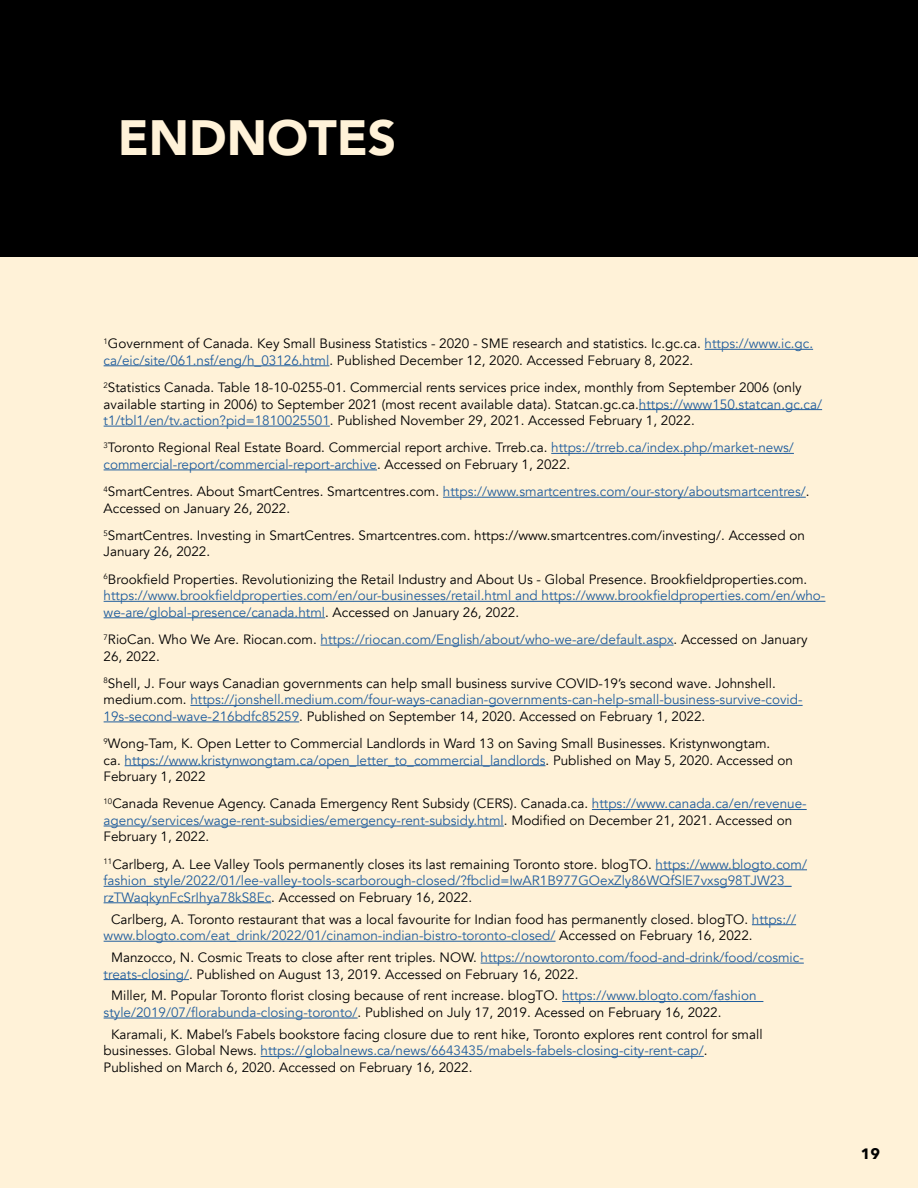
<style>
.page{position:relative;width:918px;height:1188px;background:#fff2d8}
.page>*{position:absolute;margin:0;border:0;box-sizing:border-box;transform-origin:0 0}
.t1{font:900 49.5px "Avenir";color:#fff2d8}
.t2{font:700 15px "Avenir Next";color:#000101}
.t3{font:13.5px/16.5px "Avenir";color:#000}
.t4{font:13.5px/16.5px "Avenir";color:#215e9e}
.s1{color:#215e9e}
.s2{color:#000}
</style>
<div class="page">
<hr style="left:705px;top:349px;width:108px;height:1px;background:#215e9e">
<hr style="left:104px;top:365px;width:225px;height:1px;background:#215e9e">
<hr style="left:639px;top:409px;width:183px;height:1px;background:#215e9e">
<hr style="left:104px;top:426px;width:226px;height:1px;background:#215e9e">
<hr style="left:551px;top:453px;width:243px;height:1px;background:#215e9e">
<hr style="left:104px;top:470px;width:273px;height:1px;background:#215e9e">
<hr style="left:443px;top:497px;width:363px;height:1px;background:#215e9e">
<hr style="left:104px;top:601px;width:721px;height:1px;background:#215e9e">
<hr style="left:104px;top:617px;width:221px;height:1px;background:#215e9e">
<hr style="left:321px;top:645px;width:353px;height:1px;background:#215e9e">
<hr style="left:190px;top:705px;width:613px;height:1px;background:#215e9e">
<hr style="left:104px;top:722px;width:195px;height:1px;background:#215e9e">
<hr style="left:125px;top:765px;width:421px;height:1px;background:#215e9e">
<hr style="left:592px;top:809px;width:215px;height:1px;background:#215e9e">
<hr style="left:104px;top:826px;width:400px;height:1px;background:#215e9e">
<hr style="left:656px;top:869px;width:151px;height:1px;background:#215e9e">
<hr style="left:104px;top:886px;width:688px;height:1px;background:#215e9e">
<hr style="left:104px;top:902px;width:167px;height:1px;background:#215e9e">
<hr style="left:752px;top:924px;width:44px;height:1px;background:#215e9e">
<hr style="left:104px;top:941px;width:452px;height:1px;background:#215e9e">
<hr style="left:481px;top:963px;width:323px;height:1px;background:#215e9e">
<hr style="left:104px;top:979px;width:85px;height:1px;background:#215e9e">
<hr style="left:562px;top:1001px;width:201px;height:1px;background:#215e9e">
<hr style="left:104px;top:1018px;width:254px;height:1px;background:#215e9e">
<hr style="left:261px;top:1056px;width:443px;height:1px;background:#215e9e">
<div style="left:0;top:0;width:918px;height:256px;background:#000"></div>
<h1 class="t1" style="left:118px;top:96px;width:280px">ENDNOTES</h1>
<p class="t3" style="left:104px;top:336px;width:711px"><sup>1</sup>Government of Canada. Key Small Business Statistics - 2020 - SME research and statistics. Ic.gc.ca. <span class="s1">https://www.ic.gc. ca/eic/site/061.nsf/eng/h_03126.html</span>. Published December 12, 2020. Accessed February 8, 2022.</p>
<p class="t3" style="left:104px;top:379px;width:720px"><sup>2</sup>Statistics Canada. Table 18-10-0255-01. Commercial rents services price index, monthly from September 2006 (only available starting in 2006) to September 2021 (most recent available data). Statcan.gc.ca.<span class="s1">https://www150.statcan.gc.ca/ t1/tbl1/en/tv.action?pid=1810025501</span>. Published November 29, 2021. Accessed February 1, 2022.</p>
<p class="t3" style="left:104px;top:440px;width:692px"><sup>3</sup>Toronto Regional Real Estate Board. Commercial report archive. Trreb.ca. <span class="s1">https://trreb.ca/index.php/market-news/ commercial-report/commercial-report-archive</span>. Accessed on February 1, 2022.</p>
<p class="t3" style="left:104px;top:484px;width:707px"><sup>4</sup>SmartCentres. About SmartCentres. Smartcentres.com. <span class="s1">https://www.smartcentres.com/our-story/aboutsmartcentres/</span>.<br>Accessed on January 26, 2022.</p>
<p class="t3" style="left:104px;top:527px;width:703px"><sup>5</sup>SmartCentres. Investing in SmartCentres. Smartcentres.com. https://www.smartcentres.com/investing/. Accessed on<br>January 26, 2022.</p>
<p class="t4" style="left:104px;top:571px;width:723px"><sup>6</sup><span class="s2">Brookfield Properties. Revolutionizing the Retail Industry and About Us - Global Presence. Brookfieldproperties.com. </span>https://www.brookfieldproperties.com/en/our-businesses/retail.html and https://www.brookfieldproperties.com/en/who&shy;we-are/global-presence/canada.html<span class="s2">. Accessed on January 26, 2022.</span></p>
<p class="t4" style="left:104px;top:631px;width:706px"><sup>7</sup><span class="s2">RioCan. Who We Are. Riocan.com.</span> https://riocan.com/English/about/who-we-are/default.aspx<span class="s2">. Accessed on January<br>26, 2022.</span></p>
<p class="t3" style="left:104px;top:675px;width:701px"><sup>8</sup>Shell, J. Four ways Canadian governments can help small business survive COVID-19’s second wave. Johnshell. medium.com. <span class="s1">https://jonshell.medium.com/four-ways-canadian-governments-can-help-small-business-survive-covid-<br>19s-second-wave-216bdfc85259</span>. Published on September 14, 2020. Accessed on February 1, 2022.</p>
<p class="t3" style="left:104px;top:736px;width:691px"><sup>9</sup>Wong-Tam, K. Open Letter to Commercial Landlords in Ward 13 on Saving Small Businesses. Kristynwongtam.<br>ca. <span class="s1">https://www.kristynwongtam.ca/open_letter_to_commercial_landlords</span>. Published on May 5, 2020. Accessed on<br>February 1, 2022</p>
<p class="t3" style="left:104px;top:796px;width:705px"><sup>10</sup>Canada Revenue Agency. Canada Emergency Rent Subsidy (CERS). Canada.ca. <span class="s1">https://www.canada.ca/en/revenue&shy;agency/services/wage-rent-subsidies/emergency-rent-subsidy.html</span>. Modified on December 21, 2021. Accessed on<br>February 1, 2022.</p>
<p class="t4" style="left:104px;top:856px;width:705px"><sup>11</sup><span class="s2">Carlberg, A. Lee Valley Tools permanently closes its last remaining Toronto store. blogTO.</span> https://www.blogto.com/ fashion_style/2022/01/lee-valley-tools-scarborough-closed/?fbclid=IwAR1B977GOexZly86WQfSlE7vxsg98TJW23_ rzTWaqkynFcSrIhya78kS8Ec<span class="s2">. Accessed on February 16, 2022.</span></p>
<p class="t3" style="left:104px;top:911px;width:694px;text-indent:8px">Carlberg, A. Toronto restaurant that was a local favourite for Indian food has permanently closed. blogTO. <span class="s1">https:// www.blogto.com/eat_drink/2022/01/cinamon-indian-bistro-toronto-closed/</span> Accessed on February 16, 2022.</p>
<p class="t3" style="left:104px;top:949px;width:702px;text-indent:8px">Manzocco, N. Cosmic Treats to close after rent triples. NOW. <span class="s1">https://nowtoronto.com/food-and-drink/food/cosmic&shy;treats-closing/</span>. Published on August 13, 2019. Accessed on February 16, 2022.</p>
<p class="t3" style="left:104px;top:988px;width:661px;text-indent:8px">Miller, M. Popular Toronto florist closing because of rent increase. blogTO. <span class="s1">https://www.blogto.com/fashion_ style/2019/07/florabunda-closing-toronto/</span>. Published on July 17, 2019. Acessed on February 16, 2022.</p>
<p class="t3" style="left:104px;top:1026px;width:661px;text-indent:8px">Karamali, K. Mabel’s Fabels bookstore facing closure due to rent hike, Toronto explores rent control for small businesses. Global News. <span class="s1">https://globalnews.ca/news/6643435/mabels-fabels-closing-city-rent-cap/</span>.<br>Published on March 6, 2020. Accessed on February 16, 2022.</p>
<p class="t2" style="left:861px;top:1140px;width:21px">19</p>
</div>
